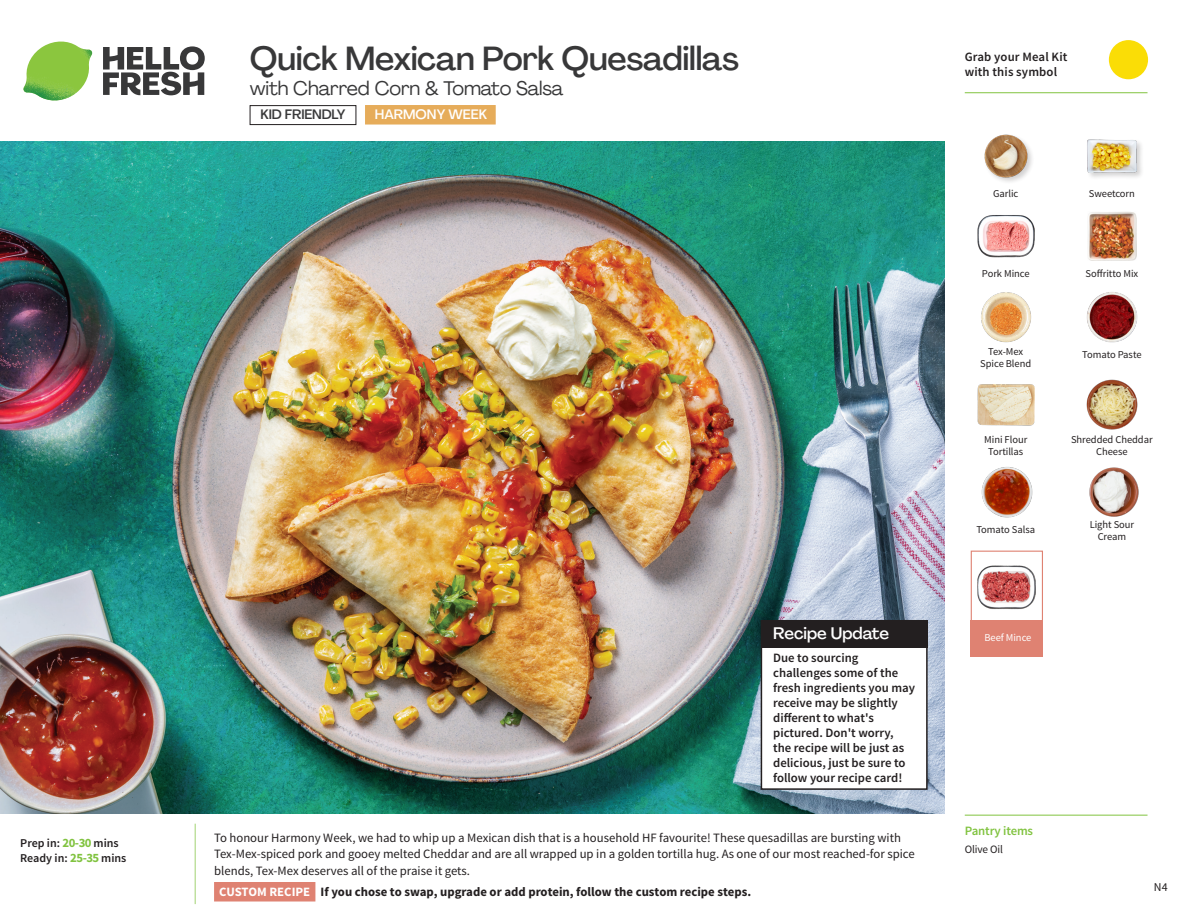
<style>
.page{position:relative;width:1188px;height:918px;background:#fff}
.page>*{position:absolute;margin:0;border:0;box-sizing:border-box;transform-origin:0 0}
._15_Titel_UK{font:500 33px "Agrandir";letter-spacing:-.01em;color:#383839}
._15_Titel_UK-2{font:19.5px "Agrandir";letter-spacing:-.01em;color:#383839}
.Steps_Text_AU{font:500 16.5px "Agrandir";color:#fff}
.t1{font:500 13.5px "Agrandir";color:#fff}
.t2{font:500 13.5px "Agrandir";letter-spacing:-.01em;color:#383839}
.Step_6_Text_AU{font:12.75px/16.5px "Source Sans Pro";color:#231f20}
.Steps_Text_AU-2{font:600 12.75px/15px "Source Sans Pro";color:#231f20}
.Step_6_Text_AU-2{font:700 12.75px "Source Sans Pro";color:#231f20}
._04_Headers_Front{font:600 12.75px "Source Sans Pro";letter-spacing:-.01em;color:#81c340}
._04_Intro{font:600 12px "Source Sans Pro";color:#231f20}
.t3{font:12px "Source Sans Pro";color:#231f20}
._05_Pantry{font:11.25px "Source Sans Pro";letter-spacing:-.01em;color:#231f20}
._18_FRONT_ingredient{font:10.5px/12px "Source Sans Pro";letter-spacing:-.005em;color:#231f20;text-align:center}
._18_FRONT_ingredient-2{font:10.5px "Source Sans Pro";letter-spacing:-.005em;color:#fff}
.s1{font-weight:700;font-size:12.75px;color:#81c340}
.s2{color:#fff}
</style>
<div class="page">
<svg style="left:103px;top:46px;width:102px;height:49px"></svg>
<img style="left:23px;top:42px;width:69px;height:59px">
<svg style="left:194px;top:823px;width:122px;height:81px"></svg>
<img style="left:0;top:142px;width:945px;height:672px">
<div style="left:365px;top:105px;width:131px;height:20px;background:#e6ac5a"></div>
<div style="left:761px;top:621px;width:166px;height:168px;background:#fff"></div>
<div style="left:761px;top:620px;width:167px;height:170px;border:2px solid #231f20"></div>
<div style="left:761px;top:620px;width:167px;height:28px;background:#231f20"></div>
<div style="left:250px;top:105px;width:106px;height:20px;border:1px solid #231f20"></div>
<img style="left:1087px;top:292px;width:51px;height:51px">
<img style="left:1086px;top:379px;width:52px;height:51px">
<img style="left:977px;top:384px;width:57px;height:42px">
<img style="left:1089px;top:467px;width:50px;height:50px">
<img style="left:981px;top:292px;width:50px;height:51px">
<img style="left:977px;top:215px;width:57px;height:43px">
<img style="left:1087px;top:212px;width:50px;height:49px">
<img style="left:984px;top:134px;width:48px;height:48px">
<div style="left:1086px;top:138px;width:59px;height:42px;background:#fafafa"></div>
<img style="left:1087px;top:139px;width:54px;height:38px">
<img style="left:981px;top:467px;width:52px;height:51px">
<hr style="left:965px;top:815px;width:183px;height:1px;background:#81c340">
<svg style="left:1091px;top:40px;width:58px;height:54px"></svg>
<hr style="left:965px;top:92px;width:183px;height:1px;background:#81c340">
<div style="left:971px;top:551px;width:72px;height:72px;border:1px solid #df8272"></div>
<div style="left:971px;top:620px;width:72px;height:37px;background:#df8272"></div>
<img style="left:978px;top:565px;width:57px;height:45px">
<p class="_04_Intro" style="left:20px;top:836px;width:100px">Prep in: <span class="s1">20-30</span> mins</p>
<p class="_04_Intro" style="left:20px;top:851px;width:108px">Ready in: <span class="s1">25-35</span> mins</p>
<p class="_15_Titel_UK" style="left:250px;top:38px;width:491px">Quick Mexican Pork Quesadillas</p>
<p class="_15_Titel_UK-2" style="left:250px;top:76px;width:315px">with Charred Corn &amp; Tomato Salsa</p>
<p class="t2" style="left:261px;top:106px;width:86px">KID FRIENDLY</p>
<p class="t1" style="left:375px;top:106px;width:114px">HARMONY WEEK</p>
<p class="Steps_Text_AU" style="left:773px;top:623px;width:117px">Recipe Update</p>
<p class="Steps_Text_AU-2" style="left:773px;top:650px;width:143px">Due to sourcing challenges some of the fresh ingredients you may receive may be slightly different to what's pictured. Don't worry,<br>the recipe will be just as delicious, just be sure to follow your recipe card!</p>
<p class="Step_6_Text_AU" style="left:214px;top:829px;width:702px">To honour Harmony Week, we had to whip up a Mexican dish that is a household HF favourite! These quesadillas are bursting with<br>Tex-Mex-spiced pork and gooey melted Cheddar and are all wrapped up in a golden tortilla hug. As one of our most reached-for spice blends, Tex-Mex deserves all of the praise it gets.</p>
<p class="Step_6_Text_AU-2" style="left:219px;top:883px;width:533px"><span class="s2">CUSTOM RECIPE</span> If you chose to swap, upgrade or add protein, follow the custom recipe steps.</p>
<p class="Steps_Text_AU-2" style="left:965px;top:50px;width:104px">Grab your Meal Kit with this symbol</p>
<p class="_18_FRONT_ingredient" style="left:993px;top:188px;width:27px">Garlic</p>
<p class="_18_FRONT_ingredient" style="left:1089px;top:188px;width:48px">Sweetcorn</p>
<p class="_18_FRONT_ingredient" style="left:982px;top:268px;width:49px">Pork Mince</p>
<p class="_18_FRONT_ingredient" style="left:1086px;top:268px;width:54px">Soffritto Mix</p>
<p class="_18_FRONT_ingredient" style="left:980px;top:346px;width:52px">Tex-Mex<br>Spice Blend</p>
<p class="_18_FRONT_ingredient" style="left:1082px;top:349px;width:61px">Tomato Paste</p>
<p class="_18_FRONT_ingredient" style="left:984px;top:434px;width:45px">Mini Flour<br>Tortillas</p>
<p class="_18_FRONT_ingredient" style="left:1071px;top:434px;width:83px">Shredded Cheddar<br>Cheese</p>
<p class="_18_FRONT_ingredient" style="left:976px;top:524px;width:60px">Tomato Salsa</p>
<p class="_18_FRONT_ingredient" style="left:1090px;top:519px;width:46px">Light Sour<br>Cream</p>
<p class="_18_FRONT_ingredient-2" style="left:984px;top:631px;width:48px">Beef Mince</p>
<p class="_04_Headers_Front" style="left:965px;top:822px;width:70px">Pantry items</p>
<p class="_05_Pantry" style="left:965px;top:842px;width:40px">Olive Oil</p>
<p class="t3" style="left:1154px;top:879px;width:15px">N4</p>
</div>
